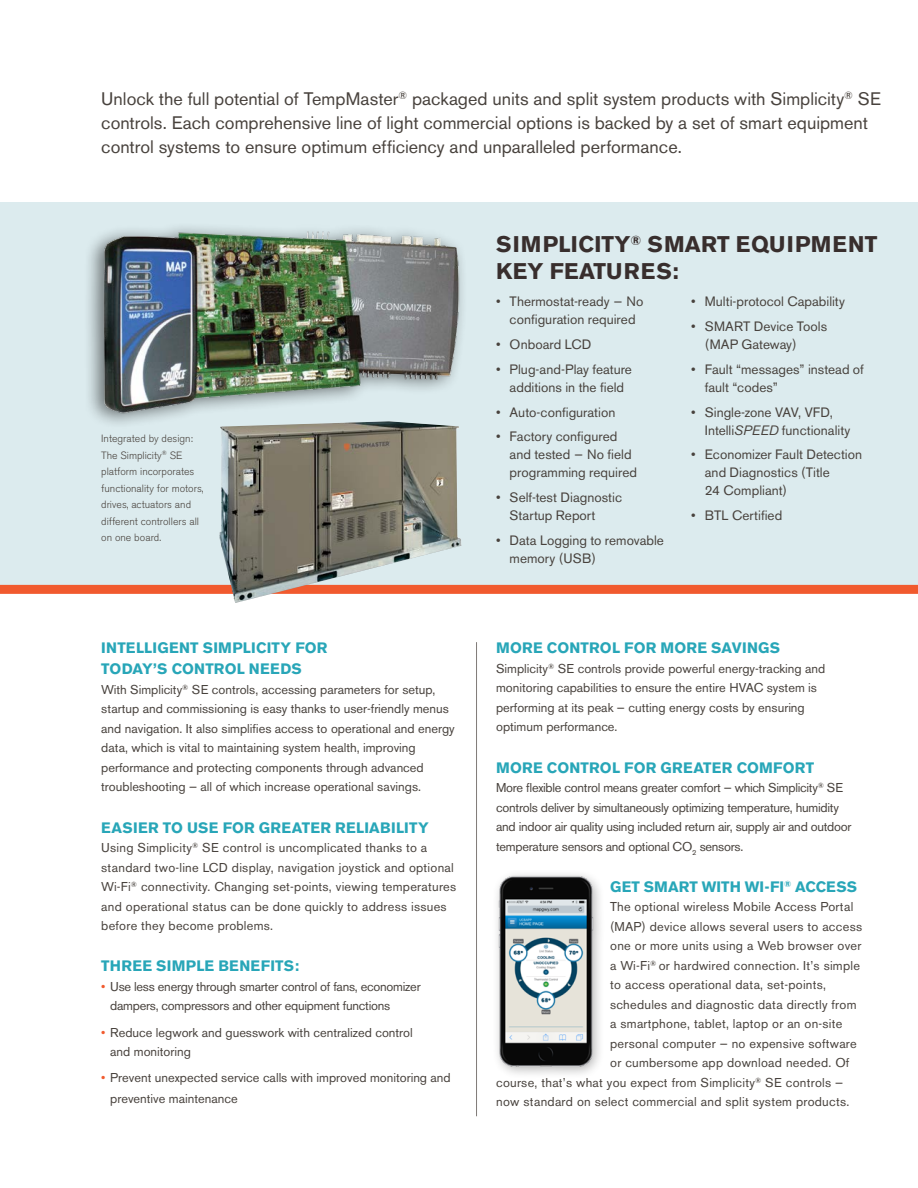
<style>
.page{position:relative;width:918px;height:1188px;background:#fff}
.page>*{position:absolute;margin:0;border:0;box-sizing:border-box;transform-origin:0 0}
.YRK_Main___Body{font:700 22.5px/27px "Akzidenz Grotesk BE";letter-spacing:.01em;color:#382e2d}
.Main___Body_Copy{font:18px/24px "Akzidenz Grotesk BE";color:#48423d}
.Main___Body_Copy-2{font:700 15px/21px "Akzidenz Grotesk BE";letter-spacing:.015em;color:#28a6b8}
.t1{font:13.5px/18px "Akzidenz Grotesk BE";color:#48423d}
.upg_SH2{font:12.75px/19.5px "Akzidenz Grotesk BE";letter-spacing:.02em;color:#48423d}
.upg_SH2-2{font:12.75px/19.5px "Akzidenz Grotesk BE";color:#48423d}
.upg_SH2-3{font:12.75px/19.5px "Akzidenz Grotesk BE";letter-spacing:-.02em;color:#48423d}
.yrkBro-Caption{font:300 10.5px/16.5px "Akzidenz Grotesk BE";color:#48423d}
.s1{color:#f15a2e}
.s2{font-style:italic}
</style>
<div class="page">
<div style="left:0;top:202px;width:918px;height:383px;background:#dcebee"></div>
<div style="left:0;top:585px;width:918px;height:9px;background:#f15a2e"></div>
<div style="left:83px;top:222px;width:385px;height:208px;background:#000;opacity:.5"></div>
<img style="left:91px;top:222px;width:371px;height:208px">
<img style="left:497px;top:874px;width:103px;height:200px">
<img style="left:219px;top:421px;width:242px;height:182px">
<hr style="left:476px;top:642px;width:1px;height:474px;background:#7f7a77">
<p class="Main___Body_Copy" style="left:101px;top:87px;width:781px">Unlock the full potential of TempMaster<sup>®</sup> packaged units and split system products with Simplicity<sup>®</sup> SE controls. Each comprehensive line of light commercial options is backed by a set of smart equipment control systems to ensure optimum efficiency and unparalleled performance.</p>
<p class="yrkBro-Caption" style="left:101px;top:431px;width:104px">Integrated by design:<br>The Simplicity<sup>®</sup> SE platform incorporates functionality for motors, drives, actuators and different controllers all on one board.</p>
<p class="Main___Body_Copy-2" style="left:101px;top:638px;width:228px">INTELLIGENT SIMPLICITY FOR<br>TODAY’S CONTROL NEEDS</p>
<p class="upg_SH2-2" style="left:101px;top:680px;width:355px">With Simplicity<sup>®</sup> SE controls, accessing parameters for setup, startup and commissioning is easy thanks to user-friendly menus and navigation. It also simplifies access to operational and energy data, which is vital to maintaining system health, improving performance and protecting components through advanced troubleshooting — all of which increase operational savings.</p>
<p class="Main___Body_Copy-2" style="left:101px;top:817px;width:329px">EASIER TO USE FOR GREATER RELIABILITY</p>
<p class="upg_SH2" style="left:101px;top:838px;width:357px">Using Simplicity<sup>®</sup> SE control is uncomplicated thanks to a standard two-line LCD display, navigation joystick and optional Wi-Fi<sup>®</sup> connectivity. Changing set-points, viewing temperatures and operational status can be done quickly to address issues before they become problems.</p>
<p class="Main___Body_Copy-2" style="left:101px;top:956px;width:200px">THREE SIMPLE BENEFITS:</p>
<p class="upg_SH2-3" style="left:110px;top:977px;width:312px;text-indent:-9px"><span class="s1">•</span> Use less energy through smarter control of fans, economizer dampers, compressors and other equipment functions</p>
<p class="upg_SH2-2" style="left:110px;top:1022px;width:304px;text-indent:-9px"><span class="s1">•</span> Reduce legwork and guesswork with centralized control and monitoring</p>
<p class="upg_SH2-2" style="left:110px;top:1067px;width:342px;line-height:21px;text-indent:-9px"><span class="s1">•</span> Prevent unexpected service calls with improved monitoring and preventive maintenance</p>
<p class="YRK_Main___Body" style="left:496px;top:231px;width:383px">SIMPLICITY<sup>®</sup> SMART EQUIPMENT<br>KEY FEATURES:</p>
<p class="t1" style="left:496px;top:293px;width:149px;text-align:center">• Thermostat-ready — No configuration required</p>
<p class="t1" style="left:496px;top:336px;width:97px">• Onboard LCD</p>
<p class="t1" style="left:496px;top:360px;width:137px;text-align:center">• Plug-and-Play feature additions in the field</p>
<p class="t1" style="left:496px;top:403px;width:121px">• Auto-configuration</p>
<p class="t1" style="left:510px;top:428px;width:129px;text-indent:-14px">• Factory configured and tested — No field programming required</p>
<p class="t1" style="left:510px;top:489px;width:114px;text-indent:-14px">• Self-test Diagnostic<br>Startup Report</p>
<p class="t1" style="left:510px;top:531px;width:156px;text-indent:-14px">• Data Logging to removable memory (USB)</p>
<p class="t1" style="left:691px;top:293px;width:155px">• Multi-protocol Capability</p>
<p class="t1" style="left:705px;top:318px;width:124px;text-indent:-14px">• SMART Device Tools (MAP Gateway)</p>
<p class="t1" style="left:705px;top:360px;width:161px;text-indent:-14px">• Fault “messages” instead of fault “codes”</p>
<p class="t1" style="left:705px;top:403px;width:147px;text-indent:-14px">• Single-zone VAV, VFD,<br>Intelli<span class="s2">SPEED</span> functionality</p>
<p class="t1" style="left:705px;top:446px;width:159px;text-indent:-14px">• Economizer Fault Detection and Diagnostics (Title<br>24 Compliant)</p>
<p class="t1" style="left:691px;top:507px;width:93px">• BTL Certified</p>
<p class="Main___Body_Copy-2" style="left:496px;top:638px;width:286px">MORE CONTROL FOR MORE SAVINGS</p>
<p class="upg_SH2-2" style="left:496px;top:659px;width:331px">Simplicity<sup>®</sup> SE controls provide powerful energy-tracking and monitoring capabilities to ensure the entire HVAC system is performing at its peak — cutting energy costs by ensuring optimum performance.</p>
<p class="Main___Body_Copy-2" style="left:496px;top:757px;width:320px">MORE CONTROL FOR GREATER COMFORT</p>
<p class="upg_SH2-3" style="left:496px;top:778px;width:357px">More flexible control means greater comfort — which Simplicity<sup>®</sup> SE controls deliver by simultaneously optimizing temperature, humidity and indoor air quality using included return air, supply air and outdoor temperature sensors and optional CO<sub>2</sub> sensors.</p>
<p class="Main___Body_Copy-2" style="left:610px;top:876px;width:248px">GET SMART WITH WI-FI<sup>®</sup> ACCESS</p>
<p class="upg_SH2" style="left:610px;top:897px;width:245px">The optional wireless Mobile Access Portal</p>
<p class="upg_SH2" style="left:610px;top:917px;width:253px">(MAP) device allows several users to access</p>
<p class="upg_SH2" style="left:610px;top:936px;width:253px">one or more units using a Web browser over</p>
<p class="upg_SH2" style="left:610px;top:956px;width:251px">a Wi-Fi<sup>®</sup> or hardwired connection. It’s simple</p>
<p class="upg_SH2" style="left:610px;top:975px;width:217px">to access operational data, set-points,</p>
<p class="upg_SH2" style="left:610px;top:995px;width:248px">schedules and diagnostic data directly from</p>
<p class="upg_SH2" style="left:610px;top:1014px;width:234px">a smartphone, tablet, laptop or an on-site</p>
<p class="upg_SH2" style="left:610px;top:1034px;width:248px">personal computer — no expensive software</p>
<p class="upg_SH2" style="left:610px;top:1053px;width:241px">or cumbersome app download needed. Of</p>
<p class="upg_SH2" style="left:496px;top:1073px;width:349px">course, that’s what you expect from Simplicity<sup>®</sup> SE controls —</p>
<p class="upg_SH2" style="left:496px;top:1092px;width:355px">now standard on select commercial and split system products.</p>
</div>
